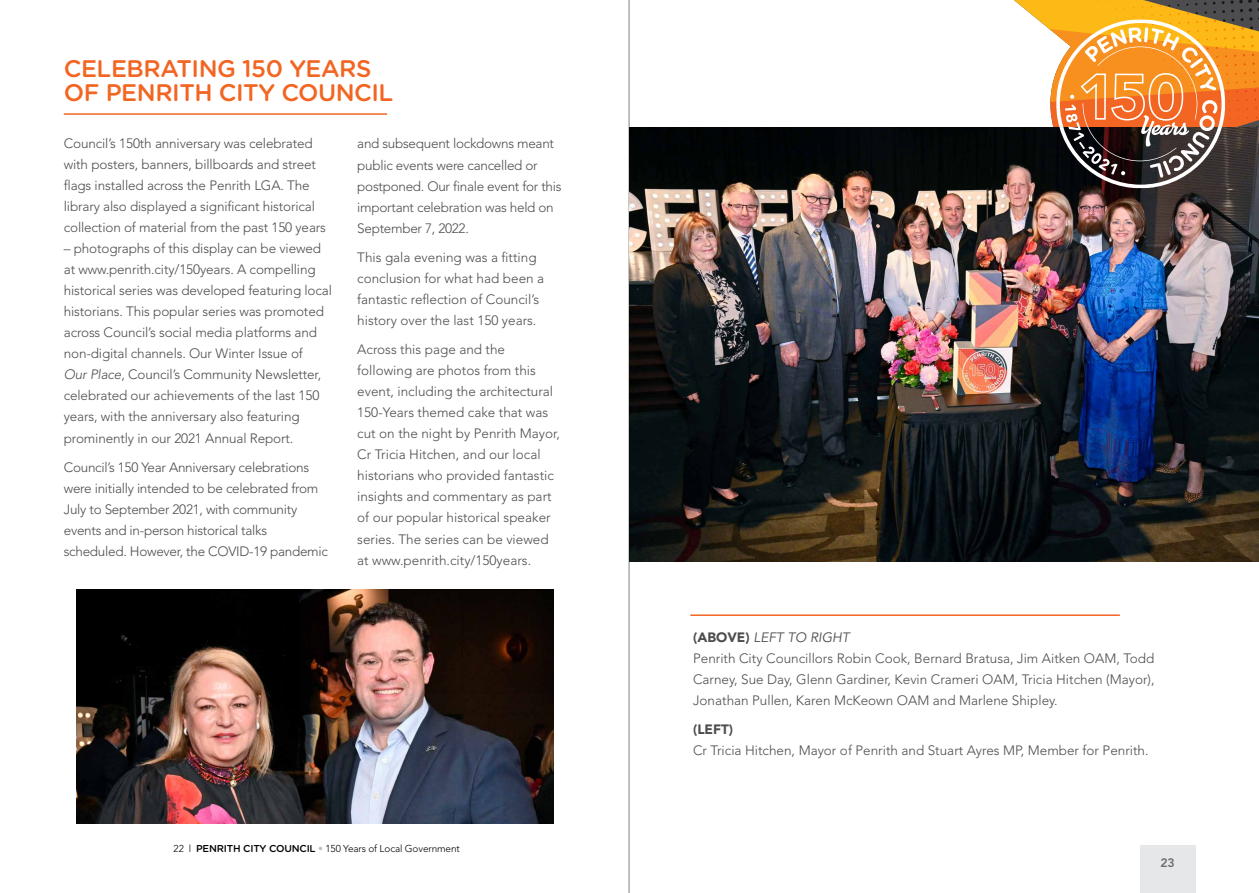
<style>
.page{position:relative;width:1259px;height:893px;background:#fff}
.page>*{position:absolute;margin:0;border:0;box-sizing:border-box;transform-origin:0 0}
.t1{font:500 24px/24px "Gotham Rounded";letter-spacing:-.02em;color:#f26522}
.t2{font:300 13.5px/21px "Avenir LT Std";letter-spacing:-.01em;color:#4d4d4f}
.t3{font:italic 13.5px "Avenir LT Std";color:#4d4d4f}
.t4{font:800 12.15px "Avenir LT Std";color:#6d6e71}
.t5{font:300 10.05px "Avenir LT Std";letter-spacing:-.01em;color:#000}
.s1{font-style:italic}
.s2{font-family:"Gotham Rounded";font-weight:500}
.s3{color:#bcbec0}
.s4{font-weight:900;font-style:normal}
.s5{font-weight:900}
</style>
<div class="page">
<div style="left:1140px;top:845px;width:55px;height:48px;background:#e6e7e8"></div>
<hr style="left:628px;top:0;width:1px;height:893px;background:#000101">
<hr style="left:690px;top:614px;width:430px;height:2px;background:#f26522">
<hr style="left:64px;top:113px;width:323px;height:2px;background:#f26522">
<img style="left:76px;top:590px;width:477px;height:233px">
<img style="left:629px;top:128px;width:630px;height:433px">
<img style="left:953px;top:0;width:306px;height:275px">
<p class="t1" style="left:64px;top:56px;width:331px">CELEBRATING 150 YEARS<br>OF PENRITH CITY COUNCIL</p>
<p class="t2" style="left:64px;top:133px;width:264px">Council’s 150th anniversary was celebrated with posters, banners, billboards and street<br>fl ags installed across the Penrith LGA. The library also displayed a significant historical collection of material from the past 150 years</p>
<p class="t2" style="left:64px;top:238px;width:270px">– photographs of this display can be viewed at www.penrith.city/150years. A compelling historical series was developed featuring local historians. This popular series was promoted across Council’s social media platforms and non-digital channels. Our Winter Issue of<br><span class="s1">Our Place</span>, Council’s Community Newsletter, celebrated our achievements of the last 150 years, with the anniversary also featuring prominently in our 2021 Annual Report.</p>
<p class="t2" style="left:64px;top:457px;width:266px">Council’s 150 Year Anniversary celebrations were initially intended to be celebrated from July to September 2021, with community events and in-person historical talks scheduled. However, the COVID-19 pandemic</p>
<p class="t2" style="left:357px;top:133px;width:206px">and subsequent lockdowns meant public events were cancelled or postponed. Our finale event for this important celebration was held on<br>September 7, 2022.</p>
<p class="t2" style="left:357px;top:247px;width:188px">This gala evening was a fitting conclusion for what had been a fantastic refl ection of Council’s history over the last 150 years.</p>
<p class="t2" style="left:357px;top:339px;width:204px">Across this page and the following are photos from this event, including the architectural<br>150-Years themed cake that was cut on the night by Penrith Mayor,<br>Cr Tricia Hitchen, and our local historians who provided fantastic insights and commentary as part of our popular historical speaker series. The series can be viewed at www.penrith.city/150years.</p>
<p class="t5" style="left:174px;top:843px;width:288px">22 l <span class="s2">PENRITH CITY COUNCIL</span> <span class="s3">•</span> 150 Years of Local Government</p>
<p class="t3" style="left:693px;top:629px;width:158px"><span class="s4">(ABOVE)</span> LEFT TO RIGHT</p>
<p class="t2" style="left:693px;top:648px;width:463px;text-align:justify">Penrith City Councillors Robin Cook, Bernard Bratusa, Jim Aitken OAM, Todd Carney, Sue Day, Glenn Gardiner, Kevin Crameri OAM, Tricia Hitchen (Mayor), Jonathan Pullen, Karen McKeown OAM and Marlene Shipley.</p>
<p class="t2" style="left:693px;top:719px;width:457px"><span class="s5">(LEFT)<br></span>Cr Tricia Hitchen, Mayor of Penrith and Stuart Ayres MP, Member for Penrith.</p>
<p class="t4" style="left:1160px;top:856px;width:16px">23</p>
</div>
